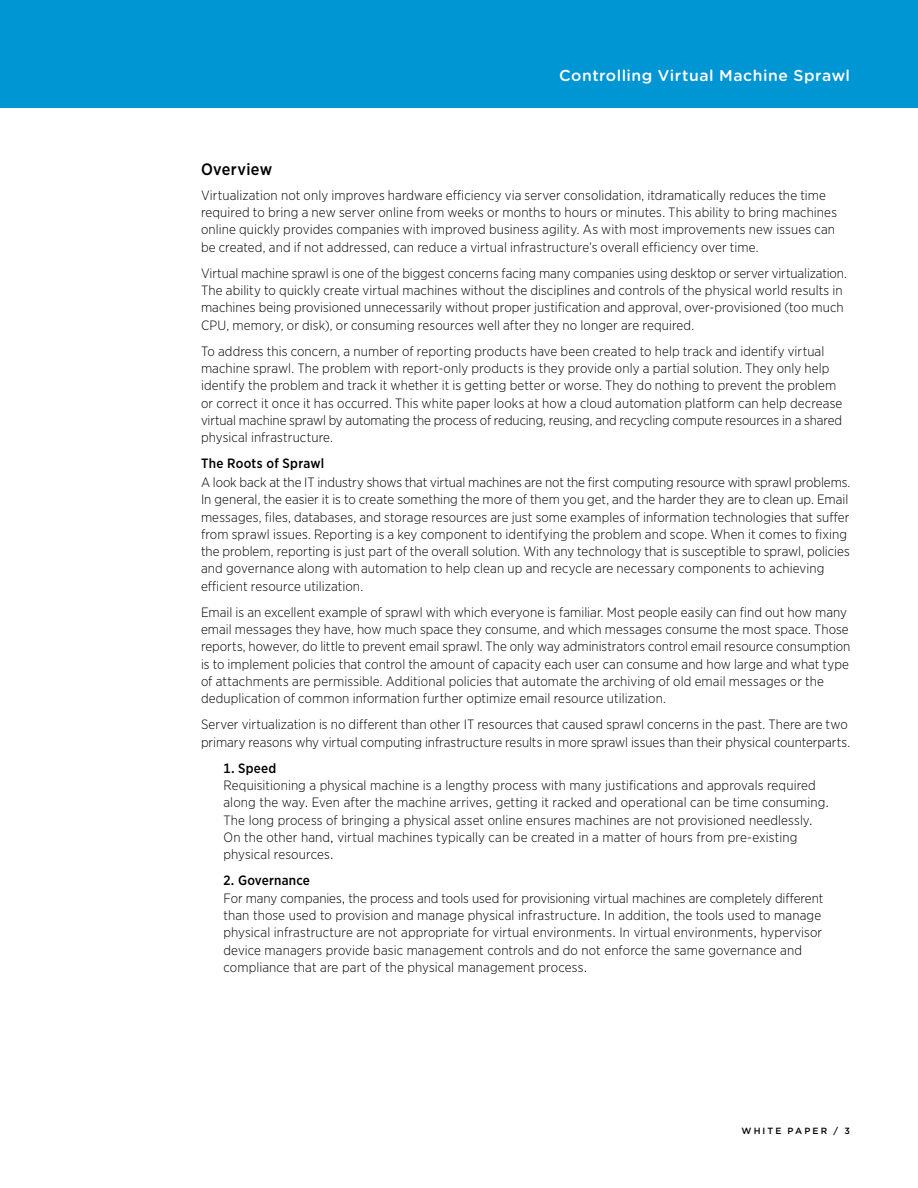
<style>
.page{position:relative;width:918px;height:1188px;background:#fff}
.page>*{position:absolute;margin:0;border:0;box-sizing:border-box;transform-origin:0 0}
.t1{font:500 16.5px "Gotham Narrow";letter-spacing:.02em;color:#000}
.t2{font:500 15.75px "Gotham Rounded";letter-spacing:.03em;color:#fff}
.t3{font:300 13.5px/17.2px "Gotham Narrow";letter-spacing:.005em;color:#000}
.t4{font:500 13.5px "Gotham Narrow";letter-spacing:.015em;color:#000}
.t5{font:500 9px "Gotham";letter-spacing:.23em;color:#000}
</style>
<div class="page">
<div style="left:0;top:0;width:918px;height:108px;background:#0095d3"></div>
<p class="t2" style="left:559px;top:64px;width:292px">Controlling Virtual Machine Sprawl</p>
<p class="t1" style="left:201px;top:159px;width:73px">Overview</p>
<p class="t3" style="left:201px;top:186px;width:638px">Virtualization not only improves hardware efficiency via server consolidation, itdramatically reduces the time required to bring a new server online from weeks or months to hours or minutes. This ability to bring machines online quickly provides companies with improved business agility. As with most improvements new issues can be created, and if not addressed, can reduce a virtual infrastructure’s overall efficiency over time.</p>
<p class="t3" style="left:201px;top:264px;width:647px">Virtual machine sprawl is one of the biggest concerns facing many companies using desktop or server virtualization.<br>The ability to quickly create virtual machines without the disciplines and controls of the physical world results in machines being provisioned unnecessarily without proper justification and approval, over-provisioned (too much CPU, memory, or disk), or consuming resources well after they no longer are required.</p>
<p class="t3" style="left:201px;top:342px;width:643px">To address this concern, a number of reporting products have been created to help track and identify virtual machine sprawl. The problem with report-only products is they provide only a partial solution. They only help identify the problem and track it whether it is getting better or worse. They do nothing to prevent the problem or correct it once it has occurred. This white paper looks at how a cloud automation platform can help decrease virtual machine sprawl by automating the process of reducing, reusing, and recycling compute resources in a shared physical infrastructure.</p>
<p class="t4" style="left:201px;top:455px;width:125px">The Roots of Sprawl</p>
<p class="t3" style="left:201px;top:474px;width:651px">A look back at the IT industry shows that virtual machines are not the first computing resource with sprawl problems.<br>In general, the easier it is to create something the more of them you get, and the harder they are to clean up. Email messages, files, databases, and storage resources are just some examples of information technologies that suffer from sprawl issues. Reporting is a key component to identifying the problem and scope. When it comes to fixing the problem, reporting is just part of the overall solution. With any technology that is susceptible to sprawl, policies and governance along with automation to help clean up and recycle are necessary components to achieving efficient resource utilization.</p>
<p class="t3" style="left:201px;top:603px;width:651px">Email is an excellent example of sprawl with which everyone is familiar. Most people easily can find out how many email messages they have, how much space they consume, and which messages consume the most space. Those reports, however, do little to prevent email sprawl. The only way administrators control email resource consumption is to implement policies that control the amount of capacity each user can consume and how large and what type of attachments are permissible. Additional policies that automate the archiving of old email messages or the deduplication of common information further optimize email resource utilization.</p>
<p class="t3" style="left:201px;top:716px;width:651px">Server virtualization is no different than other IT resources that caused sprawl concerns in the past. There are two primary reasons why virtual computing infrastructure results in more sprawl issues than their physical counterparts.</p>
<p class="t4" style="left:224px;top:760px;width:54px">1. Speed</p>
<p class="t3" style="left:224px;top:777px;width:607px">Requisitioning a physical machine is a lengthy process with many justifications and approvals required along the way. Even after the machine arrives, getting it racked and operational can be time consuming.<br>The long process of bringing a physical asset online ensures machines are not provisioned needlessly.<br>On the other hand, virtual machines typically can be created in a matter of hours from pre-existing physical resources.</p>
<p class="t4" style="left:224px;top:872px;width:88px">2. Governance</p>
<p class="t3" style="left:224px;top:889px;width:601px">For many companies, the process and tools used for provisioning virtual machines are completely different than those used to provision and manage physical infrastructure. In addition, the tools used to manage physical infrastructure are not appropriate for virtual environments. In virtual environments, hypervisor device managers provide basic management controls and do not enforce the same governance and compliance that are part of the physical management process.</p>
<p class="t5" style="left:742px;top:1125px;width:110px">W HITE PAPER / 3</p>
</div>
